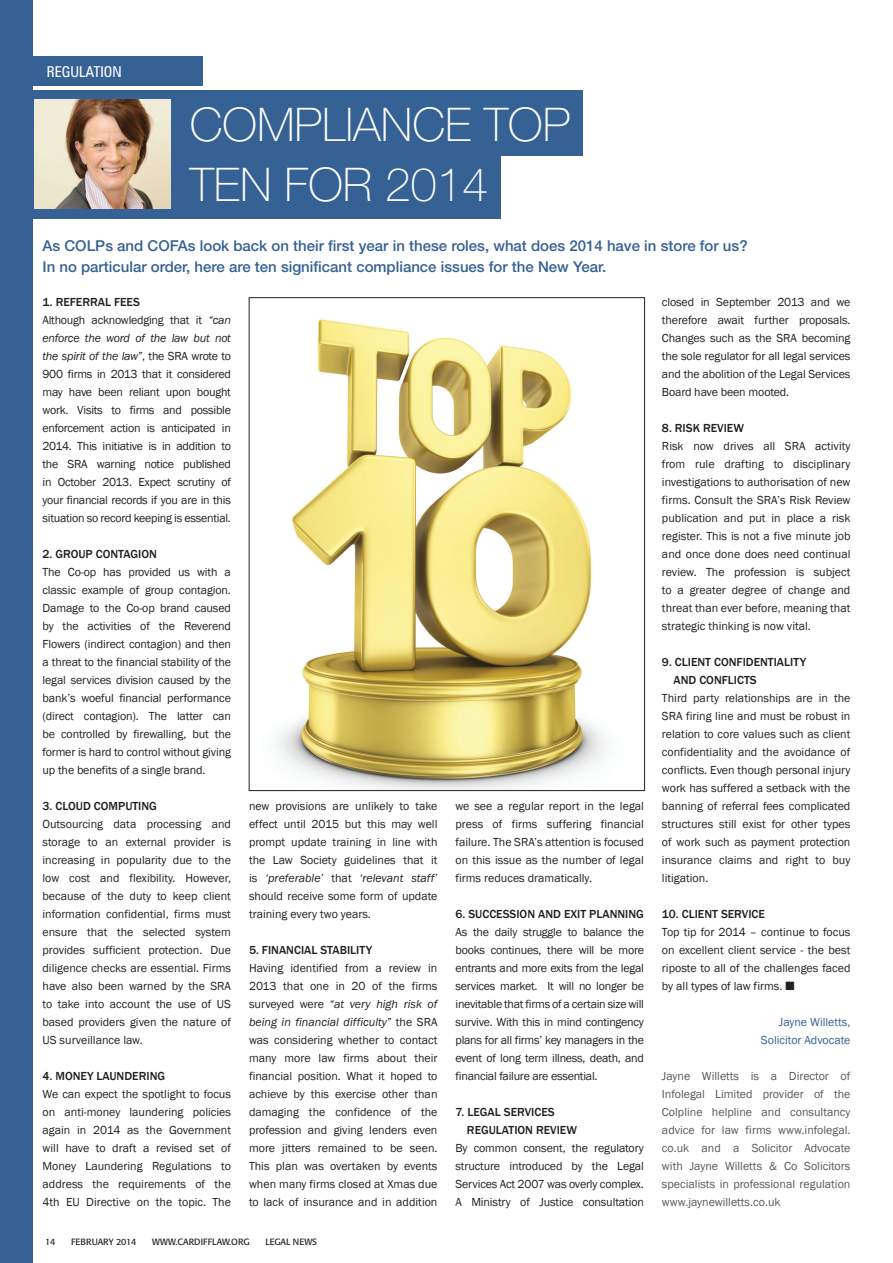
<style>
.page{position:relative;width:893px;height:1263px;background:#fff}
.page>*{position:absolute;margin:0;border:0;box-sizing:border-box;transform-origin:0 0}
.t1{font:100 46.5px/60px "Helvetica Neue";color:#fff}
.t2{font:500 15px/21px "Helvetica Neue";color:#366194}
.t3{font:condensed 15px "Zurich BT";color:#fff}
.t4{font:12px/18px "Franklin Gothic";letter-spacing:-.01em;color:#231f20;text-align:justify}
.t5{font:12px/18px "Franklin Gothic";color:#57585a;text-align:justify}
.t6{font:500 12px/18px "Franklin Gothic";color:#231f20}
.t7{font:12px/18px "Franklin Gothic";color:#366194;text-align:right}
.t8{font:9px "Formata";color:#231f20}
.t9{font:9px "Formata";letter-spacing:.02em;color:#231f20}
.s1{font-weight:500}
.s2{font-style:italic}
</style>
<div class="page">
<div style="left:0;top:0;width:32px;height:1263px;background:#366194"></div>
<div style="left:30px;top:56px;width:173px;height:29px;background:#366194"></div>
<div style="left:1px;top:91px;width:582px;height:65px;background:#366194"></div>
<div style="left:0;top:153px;width:500px;height:65px;background:#366194"></div>
<img style="left:35px;top:100px;width:136px;height:108px">
<img style="left:276px;top:319px;width:329px;height:470px">
<p class="t3" style="left:47px;top:62px;width:76px">REGULATION</p>
<h1 class="t1" style="left:190px;top:95px;width:382px">COMPLIANCE TOP<br>TEN FOR 2014</h1>
<p class="t2" style="left:43px;top:235px;width:707px">As COLPs and COFAs look back on their first year in these roles, what does 2014 have in store for us?<br>In no particular order, here are ten significant compliance issues for the New Year.</p>
<p class="t4" style="left:43px;top:293px;width:190px;text-align:left"><span class="s1">1. REFERRAL FEES<br></span>Although acknowledging that it <span class="s2">“can enforce the word of the law but not the spirit of the law”</span>, the SRA wrote to 900 firms in 2013 that it considered may have been reliant upon bought work. Visits to firms and possible enforcement action is anticipated in 2014. This initiative is in addition to the SRA warning notice published in October 2013. Expect scrutiny of your financial records if you are in this situation so record keeping is essential.</p>
<p class="t6" style="left:43px;top:545px;width:116px">2. GROUP CONTAGION</p>
<p class="t4" style="left:43px;top:563px;width:190px">The Co-op has provided us with a classic example of group contagion.<br>Damage to the Co-op brand caused by the activities of the Reverend Flowers (indirect contagion) and then a threat to the financial stability of the legal services division caused by the bank’s woeful financial performance (direct contagion). The latter can be controlled by firewalling, but the former is hard to control without giving up the benefits of a single brand.</p>
<p class="t6" style="left:43px;top:797px;width:115px">3. CLOUD COMPUTING</p>
<p class="t4" style="left:43px;top:815px;width:190px">Outsourcing data processing and storage to an external provider is increasing in popularity due to the low cost and flexibility. However, because of the duty to keep client information confidential, firms must ensure that the selected system provides sufficient protection. Due diligence checks are essential. Firms have also been warned by the SRA to take into account the use of US based providers given the nature of US surveillance law.</p>
<p class="t6" style="left:43px;top:1067px;width:123px">4. MONEY LAUNDERING</p>
<p class="t4" style="left:43px;top:1085px;width:190px">We can expect the spotlight to focus on anti-money laundering policies again in 2014 as the Government will have to draft a revised set of Money Laundering Regulations to address the requirements of the 4th EU Directive on the topic. The</p>
<p class="t4" style="left:249px;top:797px;width:190px">new provisions are unlikely to take effect until 2015 but this may well prompt update training in line with the Law Society guidelines that it is <span class="s2">‘preferable’</span> that <span class="s2">‘relevant staff’ </span>should receive some form of update training every two years.</p>
<p class="t6" style="left:249px;top:941px;width:125px">5. FINANCIAL STABILITY</p>
<p class="t4" style="left:249px;top:959px;width:190px">Having identified from a review in 2013 that one in 20 of the firms surveyed were <span class="s2">“at very high risk of being in financial difficulty”</span> the SRA was considering whether to contact many more law firms about their financial position. What it hoped to achieve by this exercise other than damaging the confidence of the profession and giving lenders even more jitters remained to be seen.<br>This plan was overtaken by events when many firms closed at Xmas due to lack of insurance and in addition</p>
<p class="t8" style="left:45px;top:1237px;width:12px">14</p>
<p class="t8" style="left:71px;top:1237px;width:67px">FEBRUARY 2014</p>
<p class="t9" style="left:152px;top:1237px;width:99px">WWW.CARDIFFLAW.ORG</p>
<p class="t8" style="left:265px;top:1237px;width:53px">LEGAL NEWS</p>
<p class="t4" style="left:455px;top:797px;width:190px">we see a regular report in the legal press of firms suffering financial failure. The SRA’s attention is focused on this issue as the number of legal firms reduces dramatically.</p>
<p class="t6" style="left:455px;top:905px;width:189px">6. SUCCESSION AND EXIT PLANNING</p>
<p class="t4" style="left:455px;top:923px;width:190px">As the daily struggle to balance the books continues, there will be more entrants and more exits from the legal services market. It will no longer be inevitable that firms of a certain size will survive. With this in mind contingency plans for all firms’ key managers in the event of long term illness, death, and financial failure are essential.</p>
<p class="t6" style="left:467px;top:1103px;width:111px;text-indent:-11px">7. LEGAL SERVICES<br>REGULATION REVIEW</p>
<p class="t4" style="left:455px;top:1139px;width:190px">By common consent, the regulatory structure introduced by the Legal Services Act 2007 was overly complex.<br>A Ministry of Justice consultation</p>
<p class="t4" style="left:662px;top:293px;width:190px">closed in September 2013 and we therefore await further proposals.<br>Changes such as the SRA becoming the sole regulator for all legal services and the abolition of the Legal Services Board have been mooted.</p>
<p class="t6" style="left:662px;top:419px;width:83px">8. RISK REVIEW</p>
<p class="t4" style="left:662px;top:437px;width:190px">Risk now drives all SRA activity from rule drafting to disciplinary investigations to authorisation of new firms. Consult the SRA’s Risk Review publication and put in place a risk register. This is not a five minute job and once done does need continual review. The profession is subject to a greater degree of change and threat than ever before, meaning that strategic thinking is now vital.</p>
<p class="t6" style="left:673px;top:653px;width:134px;text-indent:-11px">9. CLIENT CONFIDENTIALITY<br>AND CONFLICTS</p>
<p class="t4" style="left:662px;top:689px;width:190px">Third party relationships are in the SRA firing line and must be robust in relation to core values such as client confidentiality and the avoidance of conflicts. Even though personal injury work has suffered a setback with the banning of referral fees complicated structures still exist for other types of work such as payment protection insurance claims and right to buy litigation.</p>
<p class="t6" style="left:662px;top:905px;width:104px">10. CLIENT SERVICE</p>
<p class="t4" style="left:662px;top:923px;width:190px">Top tip for 2014 – continue to focus on excellent client service - the best riposte to all of the challenges faced by all types of law firms. ■</p>
<p class="t7" style="left:761px;top:1013px;width:91px">Jayne Willetts,<br>Solicitor Advocate</p>
<p class="t5" style="left:662px;top:1067px;width:190px">Jayne Willetts is a Director of Infolegal Limited provider of the Colpline helpline and consultancy advice for law firms www.infolegal. co.uk and a Solicitor Advocate with Jayne Willetts &amp; Co Solicitors specialists in professional regulation www.jaynewilletts.co.uk</p>
</div>
